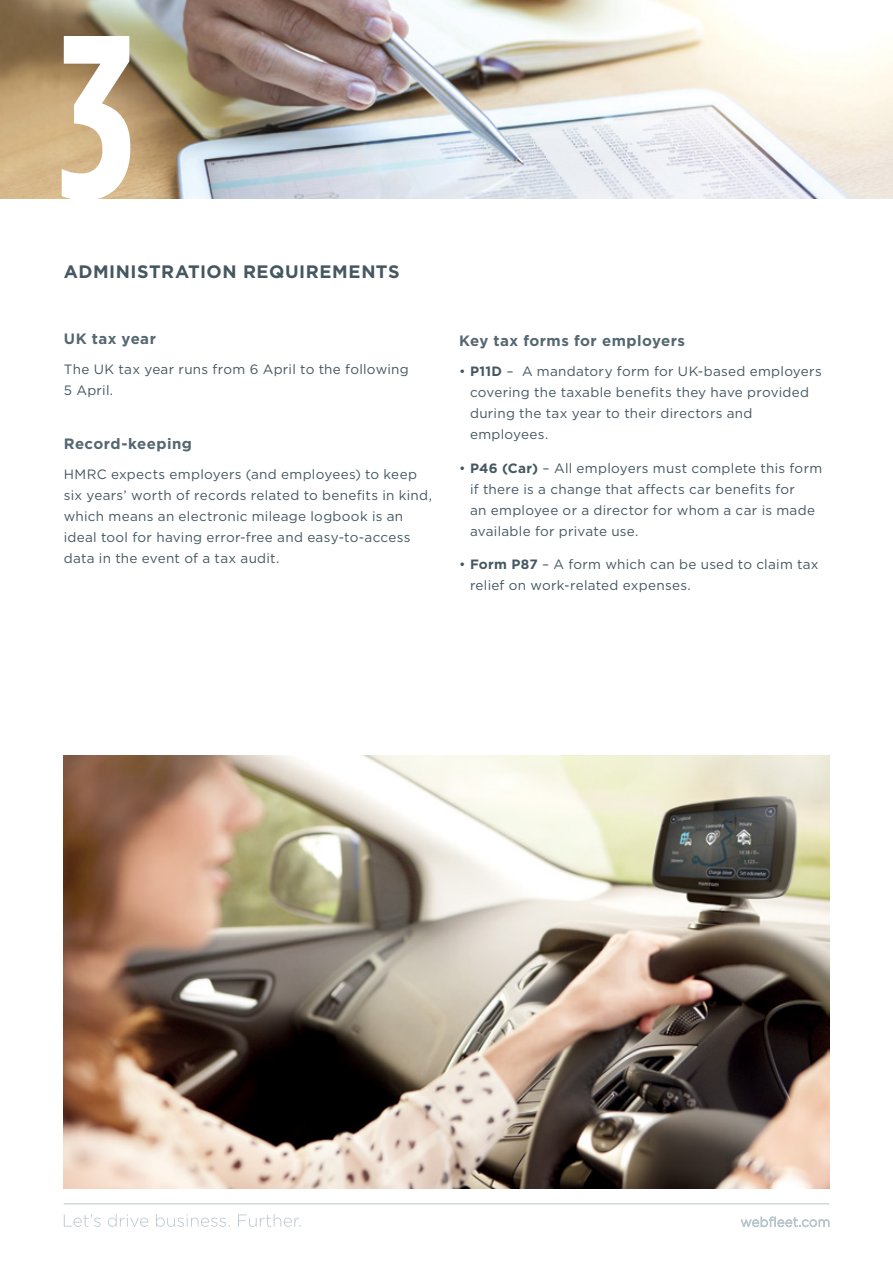
<style>
.page{position:relative;width:893px;height:1263px;background:#fff}
.page>*{position:absolute;margin:0;border:0;box-sizing:border-box;transform-origin:0 0}
.t1{font:700 232.5px "Gotham Condensed";color:#fff}
.t2{font:700 18px "Gotham";color:#455761}
.t3{font:700 15px "Gotham";letter-spacing:.03em;color:#556771}
.t4{font:13.5px/21px "Gotham";letter-spacing:.02em;color:#455761}
.s1{font-weight:700}
</style>
<div class="page">
<hr style="left:64px;top:1203px;width:765px;height:1px;background:#bac6cd">
<svg style="left:741px;top:1217px;width:88px;height:10px"></svg>
<svg style="left:64px;top:1214px;width:237px;height:13px"></svg>
<img style="left:0;top:0;width:893px;height:198px">
<img style="left:64px;top:755px;width:765px;height:433px">
<h1 class="t1" style="left:58px;top:-19px;width:78px">3</h1>
<h2 class="t2" style="left:64px;top:260px;width:28px">Administration</h2>
<h2 class="t2" style="left:243px;top:260px;width:56px">requirements</h2>
<p class="t3" style="left:64px;top:329px;width:94px">UK tax year</p>
<p class="t4" style="left:64px;top:358px;width:346px">The UK tax year runs from 6 April to the following<br>5 April.</p>
<p class="t3" style="left:64px;top:434px;width:130px">Record-keeping</p>
<p class="t4" style="left:64px;top:463px;width:370px">HMRC expects employers (and employees) to keep six years’ worth of records related to benefits in kind, which means an electronic mileage logbook is an ideal tool for having error-free and easy-to-access data in the event of a tax audit.</p>
<p class="t3" style="left:459px;top:331px;width:227px">Key tax forms for employers</p>
<p class="t4" style="left:470px;top:360px;width:353px;text-indent:-11px">• <span class="s1">P11D</span> – A mandatory form for UK-based employers covering the taxable benefits they have provided during the tax year to their directors and employees.</p>
<p class="t4" style="left:470px;top:457px;width:354px;text-indent:-11px">• <span class="s1">P46 (Car)</span> – All employers must complete this form if there is a change that affects car benefits for<br>an employee or a director for whom a car is made available for private use.</p>
<p class="t4" style="left:470px;top:554px;width:350px;text-indent:-11px">• <span class="s1">Form P87</span> – A form which can be used to claim tax relief on work-related expenses.</p>
</div>
